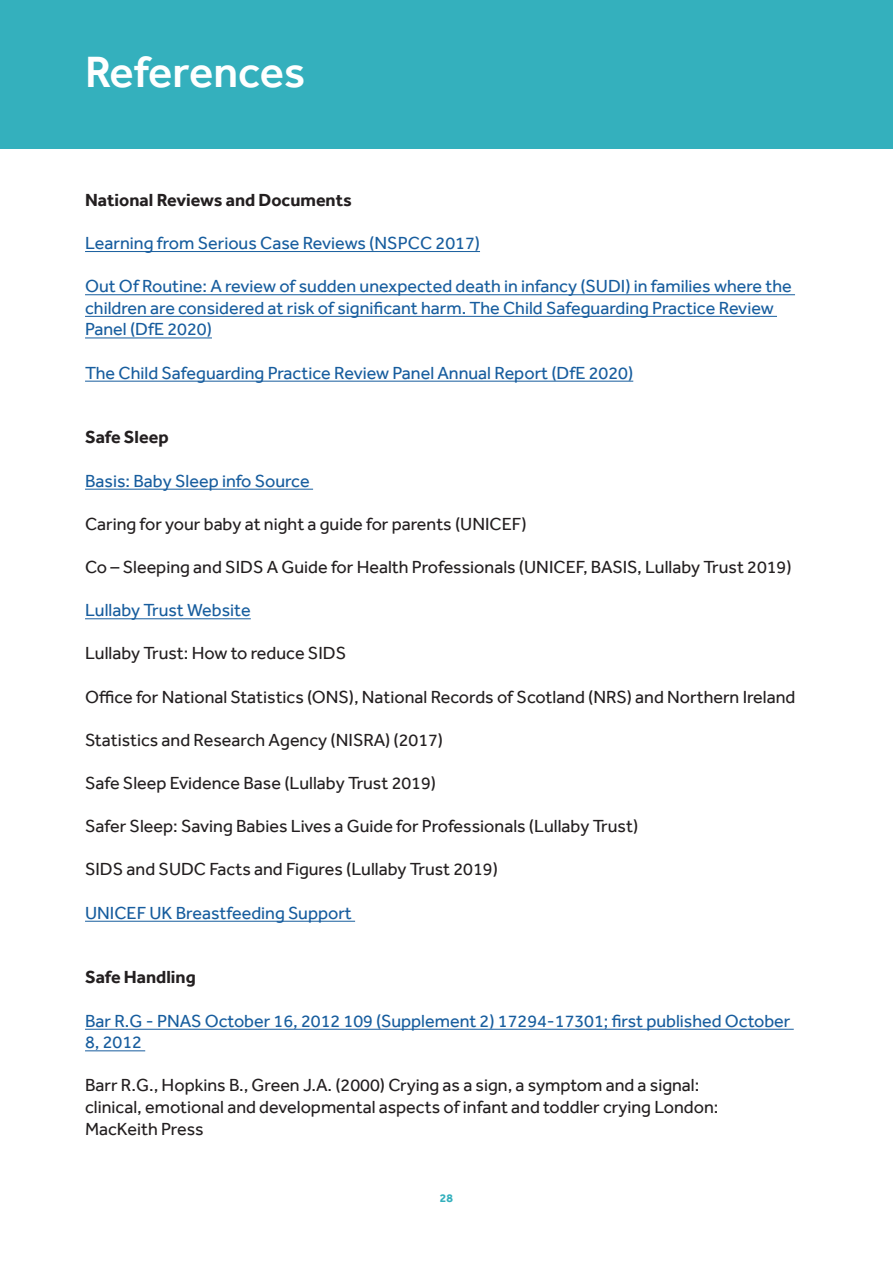
<style>
.page{position:relative;width:893px;height:1263px;background:#fff}
.page>*{position:absolute;margin:0;border:0;box-sizing:border-box;transform-origin:0 0}
.Heading{font:500 45px "Effra";color:#fff}
.Body_Text{font:18px "Effra";color:#231f20}
.Body_Text-2{font:18px/21.6px "Effra";color:#175d9e}
.Sub-sub-heading{font:700 18px "Effra";color:#231f20}
.Body_Text-3{font:700 18px "Effra";color:#231f20}
.t1{font:700 12px "Effra";color:#34b0bd}
</style>
<div class="page">
<div style="left:0;top:0;width:893px;height:149px;background:#34b0bd"></div>
<hr style="left:85px;top:251px;width:395px;height:1px;background:#175d9e">
<hr style="left:85px;top:294px;width:710px;height:1px;background:#175d9e">
<hr style="left:85px;top:316px;width:692px;height:1px;background:#175d9e">
<hr style="left:85px;top:338px;width:127px;height:1px;background:#175d9e">
<hr style="left:85px;top:381px;width:548px;height:1px;background:#175d9e">
<hr style="left:85px;top:489px;width:228px;height:1px;background:#175d9e">
<hr style="left:85px;top:618px;width:166px;height:1px;background:#175d9e">
<hr style="left:85px;top:921px;width:270px;height:1px;background:#175d9e">
<hr style="left:85px;top:1029px;width:709px;height:1px;background:#175d9e">
<hr style="left:85px;top:1050px;width:60px;height:1px;background:#175d9e">
<p class="Heading" style="left:85px;top:45px;width:222px">References</p>
<p class="Sub-sub-heading" style="left:85px;top:189px;width:268px">National Reviews and Documents</p>
<p class="Body_Text-2" style="left:85px;top:232px;width:396px">Learning from Serious Case Reviews (NSPCC 2017)</p>
<p class="Body_Text-2" style="left:85px;top:275px;width:708px">Out Of Routine: A review of sudden unexpected death in infancy (SUDI) in families where the children are considered at risk of significant harm. The Child Safeguarding Practice Review<br>Panel (DfE 2020)</p>
<p class="Body_Text-2" style="left:85px;top:361px;width:550px">The Child Safeguarding Practice Review Panel Annual Report (DfE 2020)</p>
<p class="Body_Text-3" style="left:85px;top:426px;width:85px">Safe Sleep</p>
<p class="Body_Text-2" style="left:85px;top:469px;width:226px">Basis: Baby Sleep info Source</p>
<p class="Body_Text" style="left:85px;top:513px;width:443px">Caring for your baby at night a guide for parents (UNICEF)</p>
<p class="Body_Text" style="left:85px;top:556px;width:708px">Co – Sleeping and SIDS A Guide for Health Professionals (UNICEF, BASIS, Lullaby Trust 2019)</p>
<p class="Body_Text-2" style="left:85px;top:599px;width:167px">Lullaby Trust Website</p>
<p class="Body_Text" style="left:85px;top:643px;width:263px">Lullaby Trust: How to reduce SIDS</p>
<p class="Body_Text" style="left:85px;top:686px;width:712px">Office for National Statistics (ONS), National Records of Scotland (NRS) and Northern Ireland</p>
<p class="Body_Text" style="left:85px;top:729px;width:360px">Statistics and Research Agency (NISRA) (2017)</p>
<p class="Body_Text" style="left:85px;top:772px;width:353px">Safe Sleep Evidence Base (Lullaby Trust 2019)</p>
<p class="Body_Text" style="left:85px;top:816px;width:555px">Safer Sleep: Saving Babies Lives a Guide for Professionals (Lullaby Trust)</p>
<p class="Body_Text" style="left:85px;top:859px;width:414px">SIDS and SUDC Facts and Figures (Lullaby Trust 2019)</p>
<p class="Body_Text-2" style="left:85px;top:901px;width:268px">UNICEF UK Breastfeeding Support</p>
<p class="Body_Text-3" style="left:85px;top:966px;width:112px">Safe Handling</p>
<p class="Body_Text-2" style="left:85px;top:1009px;width:707px">Bar R.G - PNAS October 16, 2012 109 (Supplement 2) 17294-17301; first published October<br>8, 2012</p>
<p class="Body_Text" style="left:85px;top:1075px;width:616px">Barr R.G., Hopkins B., Green J.A. (2000) Crying as a sign, a symptom and a signal:</p>
<p class="Body_Text" style="left:85px;top:1096px;width:635px">clinical, emotional and developmental aspects of infant and toddler crying London:</p>
<p class="Body_Text" style="left:85px;top:1118px;width:120px">MacKeith Press</p>
<p class="t1" style="left:440px;top:1190px;width:15px">28</p>
</div>
